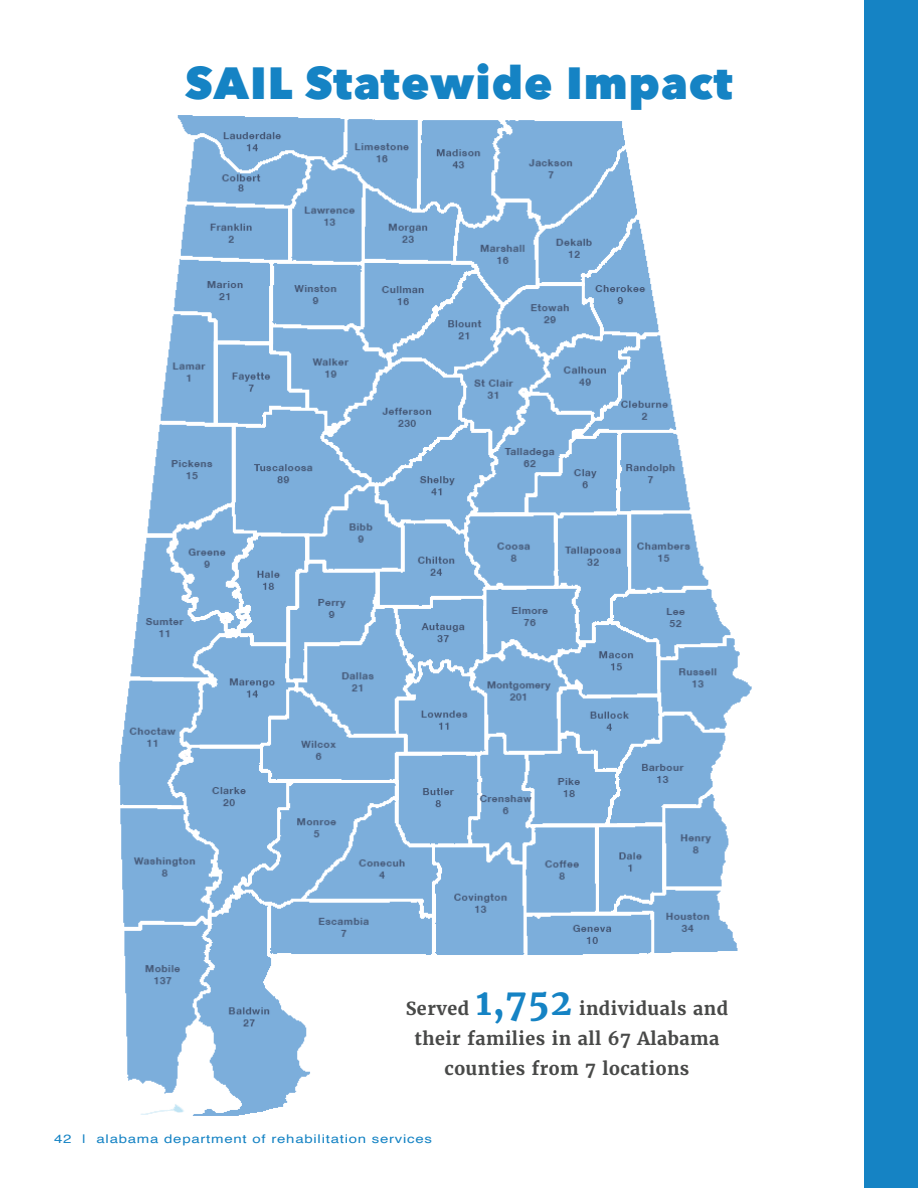
<style>
.page{position:relative;width:918px;height:1188px;background:#fff}
.page>*{position:absolute;margin:0;border:0;box-sizing:border-box;transform-origin:0 0}
.t1{font:800 45px "Avenir Next";letter-spacing:.025em;color:#1583c4}
.t2{font:700 18px/30px "Merriweather";letter-spacing:.025em;color:#484948;text-align:center}
.t3{font:12px "Helvetica";letter-spacing:.05em;color:#1583c4;scale:1.25 1}
.s1{font-size:36px;color:#1583c4}
</style>
<div class="page">
<div style="left:864px;top:0;width:54px;height:1188px;background:#1583c4"></div>
<img style="left:119px;top:115px;width:633px;height:1001px">
<p class="t1" style="left:185px;top:55px;width:549px">SAIL Statewide Impact</p>
<p class="t2" style="left:406px;top:994px;width:324px">Served <span class="s1">1,752</span> individuals and their families in all 67 Alabama counties from 7 locations</p>
<p class="t3" style="left:54px;top:1130px;width:304px">42 | alabama department of rehabilitation services</p>
</div>
